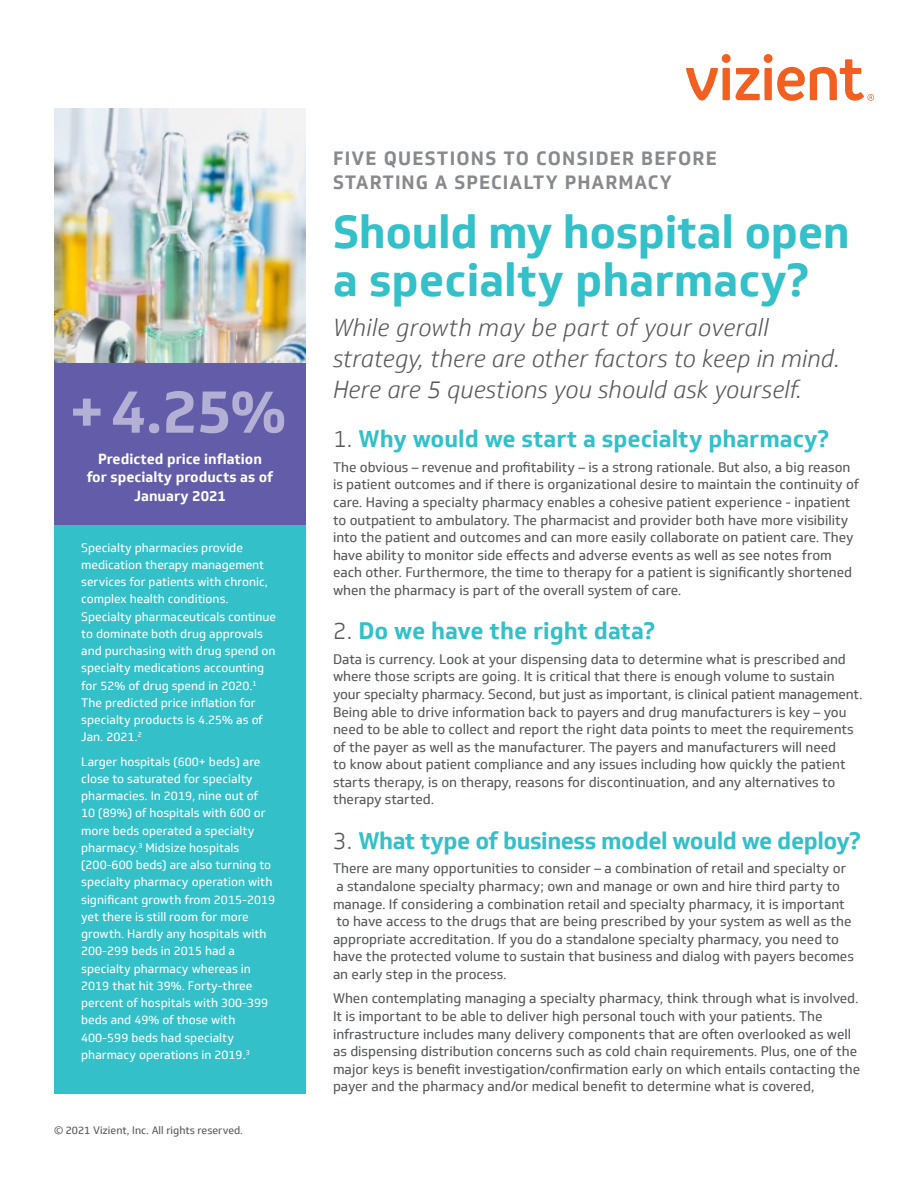
<style>
.page{position:relative;width:918px;height:1188px;background:#fff}
.page>*{position:absolute;margin:0;border:0;box-sizing:border-box;transform-origin:0 0}
.t1{font:700 60px "Soleto";color:#b4afd5}
.Body_Headline_12pt{font:700 45px/48px "Soleto";letter-spacing:-.01em;color:#33c0c9}
.Body_9_5pt{font:italic 300 24px/31.2px "Soleto";color:#57585a}
.Body_Subhead_9_5pt{font:700 23.25px "Soleto";letter-spacing:-.01em;color:#33c0c9}
.Headline_16pt{font:700 18.75px/24.3px "Soleto";letter-spacing:.055em;color:#87898c}
.Body_9_5pt-2{font:700 14.25px/18.6px "Soleto";color:#fff;text-align:center}
.Body_9_5pt-3{font:13.5px/17.5px "Soleto";color:#57585a}
.Body_Bulleted_List_9{font:12px/17.2px "Soleto";color:#fff}
.t2{font:10.5px "Soleto";color:#57585a}
.s1{font-weight:300;color:#57585a}
</style>
<div class="page">
<div style="left:54px;top:363px;width:252px;height:162px;background:#635ca8"></div>
<div style="left:54px;top:525px;width:252px;height:569px;background:#33c0c9"></div>
<img style="left:54px;top:108px;width:252px;height:255px">
<svg style="left:686px;top:54px;width:188px;height:47px"></svg>
<p class="t1" style="left:69px;top:373px;width:219px">+ 4.25%</p>
<p class="Body_9_5pt-2" style="left:87px;top:450px;width:188px">Predicted price inflation for specialty products as of<br>January 2021</p>
<p class="Body_Bulleted_List_9" style="left:81px;top:539px;width:196px">Specialty pharmacies provide medication therapy management services for patients with chronic, complex health conditions.<br>Specialty pharmaceuticals continue to dominate both drug approvals and purchasing with drug spend on specialty medications accounting for 52% of drug spend in 2020.<sup>1<br></sup>The predicted price inflation for specialty products is 4.25% as of<br>Jan. 2021.<sup>2</sup></p>
<p class="Body_Bulleted_List_9" style="left:81px;top:753px;width:195px">Larger hospitals (600+ beds) are close to saturated for specialty pharmacies. In 2019, nine out of<br>10 (89%) of hospitals with 600 or more beds operated a specialty pharmacy.<sup>3</sup> Midsize hospitals (200-600 beds) are also turning to specialty pharmacy operation with significant growth from 2015-2019 yet there is still room for more growth. Hardly any hospitals with<br>200-299 beds in 2015 had a specialty pharmacy whereas in<br>2019 that hit 39%. Forty-three percent of hospitals with 300-399 beds and 49% of those with<br>400-599 beds had specialty pharmacy operations in 2019.<sup>3</sup></p>
<p class="t2" style="left:54px;top:1124px;width:191px">© 2021 Vizient, Inc. All rights reserved.</p>
<p class="Headline_16pt" style="left:333px;top:146px;width:385px">FIVE QUESTIONS TO CONSIDER BEFORE<br>STARTING A SPECIALTY PHARMACY</p>
<p class="Body_Headline_12pt" style="left:333px;top:208px;width:518px">Should my hospital open a specialty pharmacy?</p>
<p class="Body_9_5pt" style="left:333px;top:312px;width:509px">While growth may be part of your overall strategy, there are other factors to keep in mind.<br>Here are 5 questions you should ask yourself.</p>
<p class="Body_Subhead_9_5pt" style="left:333px;top:424px;width:498px"><span class="s1">1.</span> Why would we start a specialty pharmacy?</p>
<p class="Body_9_5pt-3" style="left:333px;top:458px;width:527px">The obvious – revenue and profitability – is a strong rationale. But also, a big reason is patient outcomes and if there is organizational desire to maintain the continuity of care. Having a specialty pharmacy enables a cohesive patient experience - inpatient to outpatient to ambulatory. The pharmacist and provider both have more visibility into the patient and outcomes and can more easily collaborate on patient care. They have ability to monitor side effects and adverse events as well as see notes from each other. Furthermore, the time to therapy for a patient is significantly shortened when the pharmacy is part of the overall system of care.</p>
<p class="Body_Subhead_9_5pt" style="left:333px;top:616px;width:324px"><span class="s1">2.</span> Do we have the right data?</p>
<p class="Body_9_5pt-3" style="left:333px;top:650px;width:531px">Data is currency. Look at your dispensing data to determine what is prescribed and where those scripts are going. It is critical that there is enough volume to sustain your specialty pharmacy. Second, but just as important, is clinical patient management.<br>Being able to drive information back to payers and drug manufacturers is key – you need to be able to collect and report the right data points to meet the requirements of the payer as well as the manufacturer. The payers and manufacturers will need<br>to know about patient compliance and any issues including how quickly the patient starts therapy, is on therapy, reasons for discontinuation, and any alternatives to therapy started.</p>
<p class="Body_Subhead_9_5pt" style="left:333px;top:826px;width:530px"><span class="s1">3.</span> What type of business model would we deploy?</p>
<p class="Body_9_5pt-3" style="left:333px;top:860px;width:522px">There are many opportunities to consider – a combination of retail and specialty or a standalone specialty pharmacy; own and manage or own and hire third party to manage. If considering a combination retail and specialty pharmacy, it is important to have access to the drugs that are being prescribed by your system as well as the appropriate accreditation. If you do a standalone specialty pharmacy, you need to have the protected volume to sustain that business and dialog with payers becomes an early step in the process.</p>
<p class="Body_9_5pt-3" style="left:333px;top:990px;width:529px">When contemplating managing a specialty pharmacy, think through what is involved.<br>It is important to be able to deliver high personal touch with your patients. The infrastructure includes many delivery components that are often overlooked as well as dispensing distribution concerns such as cold chain requirements. Plus, one of the major keys is benefit investigation/confirmation early on which entails contacting the payer and the pharmacy and/or medical benefit to determine what is covered,</p>
</div>
